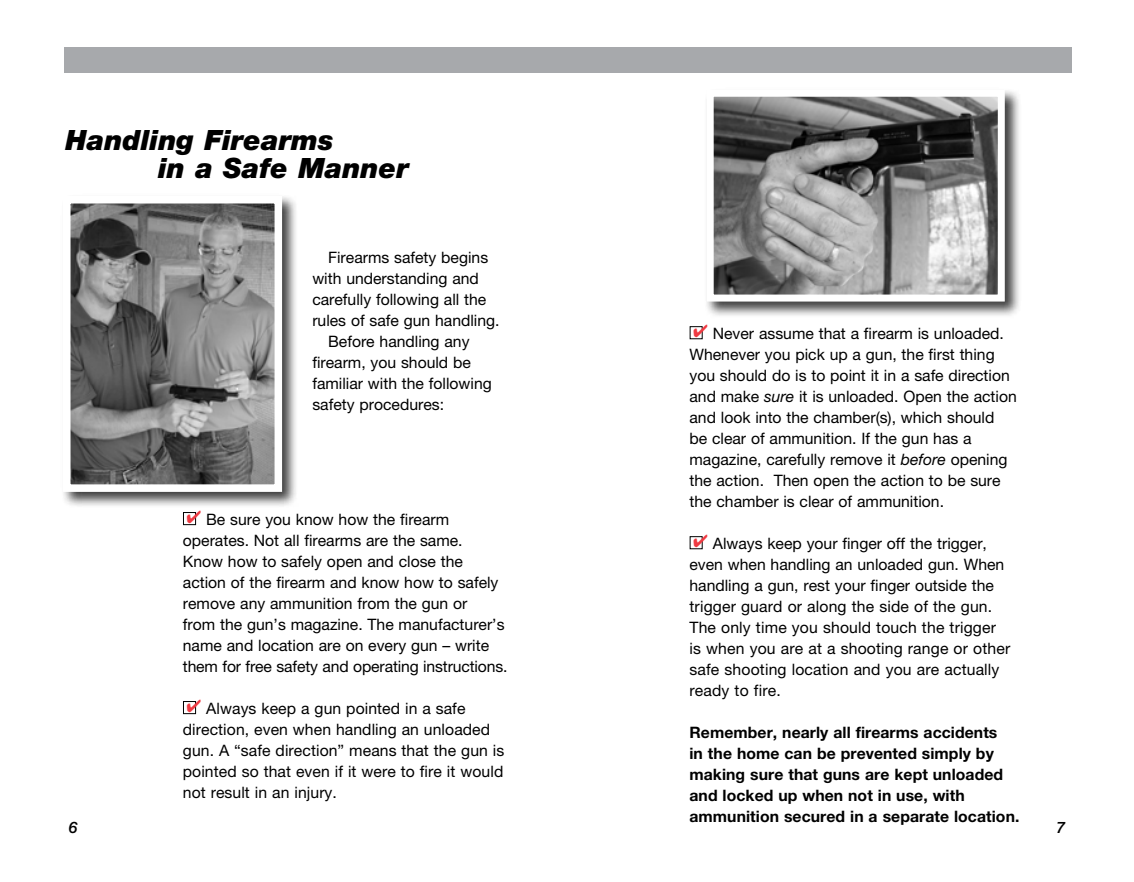
<style>
.page{position:relative;width:1134px;height:882px;background:#fff}
.page>*{position:absolute;margin:0;border:0;box-sizing:border-box;transform-origin:0 0}
.t1{font:italic 900 28px/28px "Helvetica Neue";color:#000}
.t2{font:15.75px/21px "Helvetica Neue";color:#000}
.t3{font:700 15.75px/21px "Helvetica Neue";letter-spacing:.005em;color:#000}
.t4{font:italic 500 15.75px "Helvetica Neue";color:#000}
.s1{color:#ef3a42}
.s2{font-style:italic}
</style>
<div class="page">
<div style="left:183px;top:512px;width:13px;height:13px;border:1px solid #000"></div>
<div style="left:183px;top:701px;width:13px;height:13px;border:1px solid #000"></div>
<div style="left:64px;top:47px;width:1008px;height:25px;background:#a7a9ac"></div>
<div style="left:690px;top:326px;width:12px;height:13px;border:1px solid #000"></div>
<div style="left:690px;top:536px;width:12px;height:13px;border:1px solid #000"></div>
<div style="left:60px;top:193px;width:239px;height:315px;background:#000;opacity:.75"></div>
<img style="left:72px;top:205px;width:201px;height:278px">
<div style="left:63px;top:196px;width:219px;height:296px;border:8px solid #fff"></div>
<div style="left:704px;top:87px;width:318px;height:231px;background:#000;opacity:.75"></div>
<img style="left:715px;top:98px;width:282px;height:196px">
<div style="left:707px;top:90px;width:298px;height:212px;border:7px solid #fff"></div>
<h1 class="t1" style="left:158px;top:125px;width:252px;text-indent:-92px">Handling Firearms<br>in a Safe Manner</h1>
<p class="t2" style="left:328px;top:246px;width:162px">Firearms safety begins</p>
<p class="t2" style="left:312px;top:267px;width:168px">with understanding and</p>
<p class="t2" style="left:312px;top:288px;width:175px">carefully following all the</p>
<p class="t2" style="left:312px;top:309px;width:189px">rules of safe gun handling.</p>
<p class="t2" style="left:328px;top:330px;width:143px">Before handling any</p>
<p class="t2" style="left:312px;top:351px;width:160px">firearm, you should be</p>
<p class="t2" style="left:312px;top:372px;width:181px">familiar with the following</p>
<p class="t2" style="left:312px;top:393px;width:133px">safety procedures:</p>
<p class="t4" style="left:69px;top:818px;width:10px">6</p>
<p class="t2" style="left:183px;top:508px;width:326px"><span class="s1">✔</span> Be sure you know how the firearm operates. Not all firearms are the same.<br>Know how to safely open and close the action of the firearm and know how to safely remove any ammunition from the gun or<br>from the gun’s magazine. The manufacturer’s name and location are on every gun – write them for free safety and operating instructions.</p>
<p class="t2" style="left:183px;top:697px;width:323px"><span class="s1">✔</span> Always keep a gun pointed in a safe direction, even when handling an unloaded gun. A “safe direction” means that the gun is pointed so that even if it were to fire it would not result in an injury.</p>
<p class="t2" style="left:690px;top:322px;width:329px"><span class="s1">✔</span> Never assume that a firearm is unloaded.<br>Whenever you pick up a gun, the first thing you should do is to point it in a safe direction and make <span class="s2">sure</span> it is unloaded. Open the action and look into the chamber(s), which should<br>be clear of ammunition. If the gun has a magazine, carefully remove it <span class="s2">before</span> opening the action. Then open the action to be sure the chamber is clear of ammunition.</p>
<p class="t2" style="left:690px;top:532px;width:322px"><span class="s1">✔</span> Always keep your finger off the trigger, even when handling an unloaded gun. When handling a gun, rest your finger outside the trigger guard or along the side of the gun.<br>The only time you should touch the trigger is when you are at a shooting range or other safe shooting location and you are actually ready to fire.</p>
<p class="t3" style="left:690px;top:721px;width:331px">Remember, nearly all firearms accidents<br>in the home can be prevented simply by making sure that guns are kept unloaded and locked up when not in use, with ammunition secured in a separate location.</p>
<p class="t4" style="left:1056px;top:818px;width:10px">7</p>
</div>
